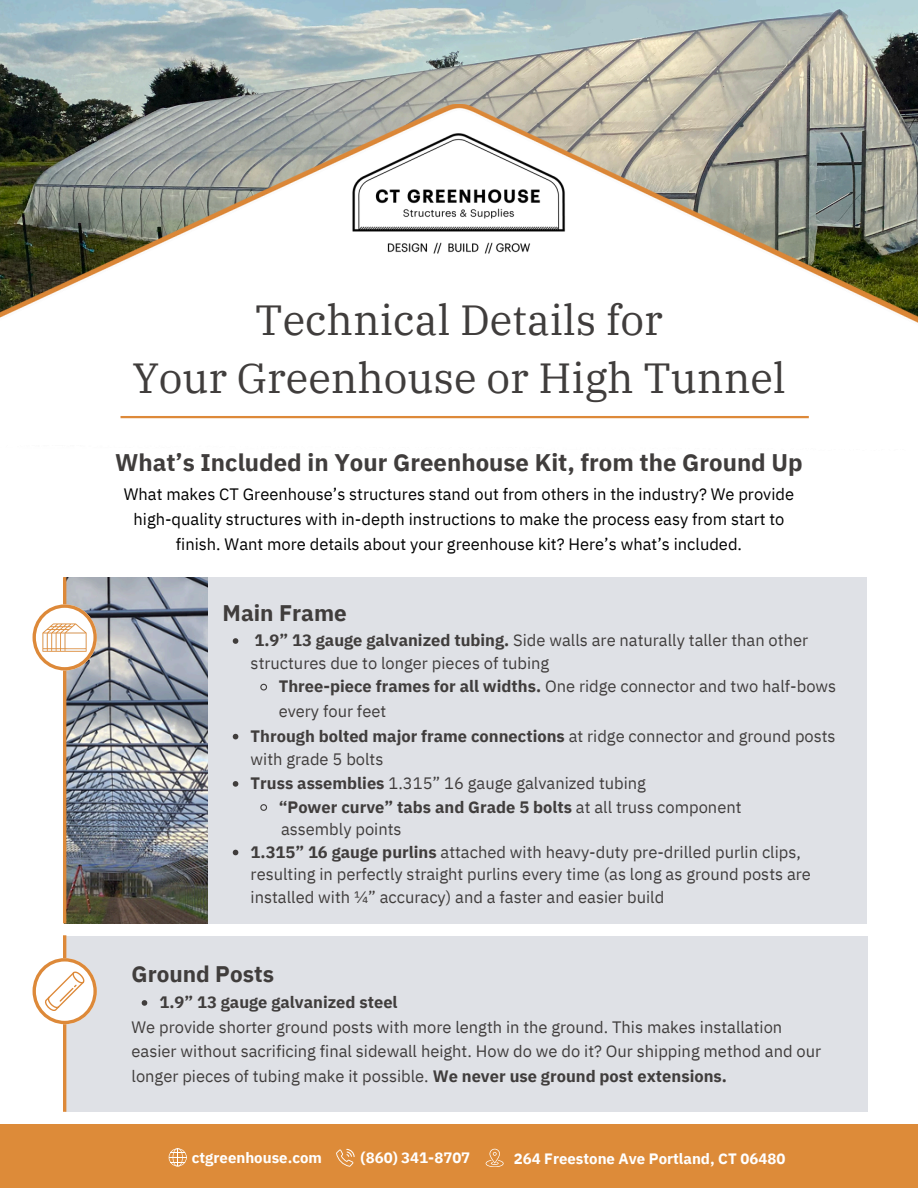
<style>
.page{position:relative;width:918px;height:1188px;background:#fff}
.page>*{position:absolute;margin:0;border:0;box-sizing:border-box;transform-origin:0 0}
.t1{font:42px/58.5px "IBM Plex Serif";color:#403d3c;text-align:center}
.t2{font:700 24px "IBM Plex Sans";color:#403d3c}
.t3{font:700 22.5px "IBM Plex Sans";color:#403d3c}
.t4{font:16.5px/22.5px "IBM Plex Sans";color:#403d3c}
.t5{font:16.5px/24.8px "IBM Plex Sans";color:#000;text-align:center}
.t6{font:700 16.5px "IBM Plex Sans";color:#403d3c}
.t7{font:700 15px "IBM Plex Sans";color:#fff}
.s1{font-weight:700}
.s2{font-weight:400}
</style>
<div class="page">
<img style="left:0;top:0;width:918px;height:104px">
<img style="left:0;top:104px;width:918px;height:315px">
<img style="left:329px;top:111px;width:261px;height:155px">
<div style="left:0;top:1124px;width:918px;height:64px;background:#dd8b39"></div>
<svg style="left:336px;top:1149px;width:18px;height:18px"></svg>
<svg style="left:169px;top:1148px;width:18px;height:18px"></svg>
<svg style="left:486px;top:1149px;width:18px;height:18px"></svg>
<hr style="left:121px;top:416px;width:688px;height:2px;background:#dd8939">
<div style="left:65px;top:577px;width:802px;height:347px;background:#dfe1e6"></div>
<img style="left:65px;top:577px;width:143px;height:347px">
<hr style="left:63px;top:577px;width:3px;height:346px;background:#dd8939">
<svg style="left:33px;top:604px;width:64px;height:67px"></svg>
<div style="left:65px;top:936px;width:803px;height:176px;background:#dfe1e6"></div>
<hr style="left:63px;top:935px;width:3px;height:177px;background:#dd8939">
<svg style="left:33px;top:958px;width:64px;height:66px"></svg>
<img style="left:39px;top:619px;width:51px;height:36px">
<svg style="left:233px;top:638px;width:5px;height:6px"></svg>
<svg style="left:260px;top:683px;width:7px;height:8px"></svg>
<svg style="left:233px;top:734px;width:5px;height:5px"></svg>
<svg style="left:233px;top:781px;width:5px;height:6px"></svg>
<svg style="left:260px;top:804px;width:7px;height:7px"></svg>
<svg style="left:233px;top:850px;width:5px;height:5px"></svg>
<svg style="left:142px;top:1000px;width:5px;height:6px"></svg>
<p class="t1" style="left:132px;top:290px;width:655px">Technical Details for<br>Your Greenhouse or High Tunnel</p>
<p class="t2" style="left:115px;top:446px;width:689px">What’s Included in Your Greenhouse Kit, from the Ground Up</p>
<p class="t5" style="left:124px;top:482px;width:672px">What makes CT Greenhouse’s structures stand out from others in the industry? We provide high-quality structures with in-depth instructions to make the process easy from start to finish. Want more details about your greenhouse kit? Here’s what’s included.</p>
<p class="t3" style="left:223px;top:598px;width:126px">Main Frame</p>
<p class="t4" style="left:251px;top:629px;width:559px"><span class="s1">1.9” 13 gauge galvanized tubing.</span> Side walls are naturally taller than other structures due to longer pieces of tubing</p>
<p class="t4" style="left:279px;top:674px;width:559px;line-height:24.8px"><span class="s1">Three-piece frames for all widths.</span> One ridge connector and two half-bows every four feet</p>
<p class="t4" style="left:251px;top:724px;width:586px;line-height:23.7px"><span class="s1">Through bolted major frame connections</span> at ridge connector and ground posts with grade 5 bolts</p>
<p class="t4" style="left:251px;top:772px;width:397px"><span class="s1">Truss assemblies</span> 1.315” 16 gauge galvanized tubing</p>
<h2 class="t6" style="left:279px;top:796px;width:464px">“Power curve” tabs and Grade 5 bolts <span class="s2">at all truss component</span></h2>
<p class="t4" style="left:281px;top:818px;width:122px">assembly points</p>
<p class="t4" style="left:251px;top:840px;width:562px"><span class="s1">1.315” 16 gauge purlins</span> attached with heavy-duty pre-drilled purlin clips, resulting in perfectly straight purlins every time (as long as ground posts are installed with ¼” accuracy) and a faster and easier build</p>
<p class="t3" style="left:132px;top:959px;width:144px">Ground Posts</p>
<p class="t6" style="left:160px;top:991px;width:240px">1.9” 13 gauge galvanized steel</p>
<h3 class="t4" style="left:132px;top:1014px;width:691px;line-height:24.8px">We provide shorter ground posts with more length in the ground. This makes installation easier without sacrificing final sidewall height. How do we do it? Our shipping method and our longer pieces of tubing make it possible. <span class="s1">We never use ground post extensions.</span></h3>
<h1 class="t7" style="left:192px;top:1147px;width:132px">ctgreenhouse.com</h1>
<h2 class="t7" style="left:361px;top:1148px;width:111px">(860) 341-8707</h2>
<p class="t7" style="left:514px;top:1149px;width:273px">264 Freestone Ave Portland, CT 06480</p>
</div>
